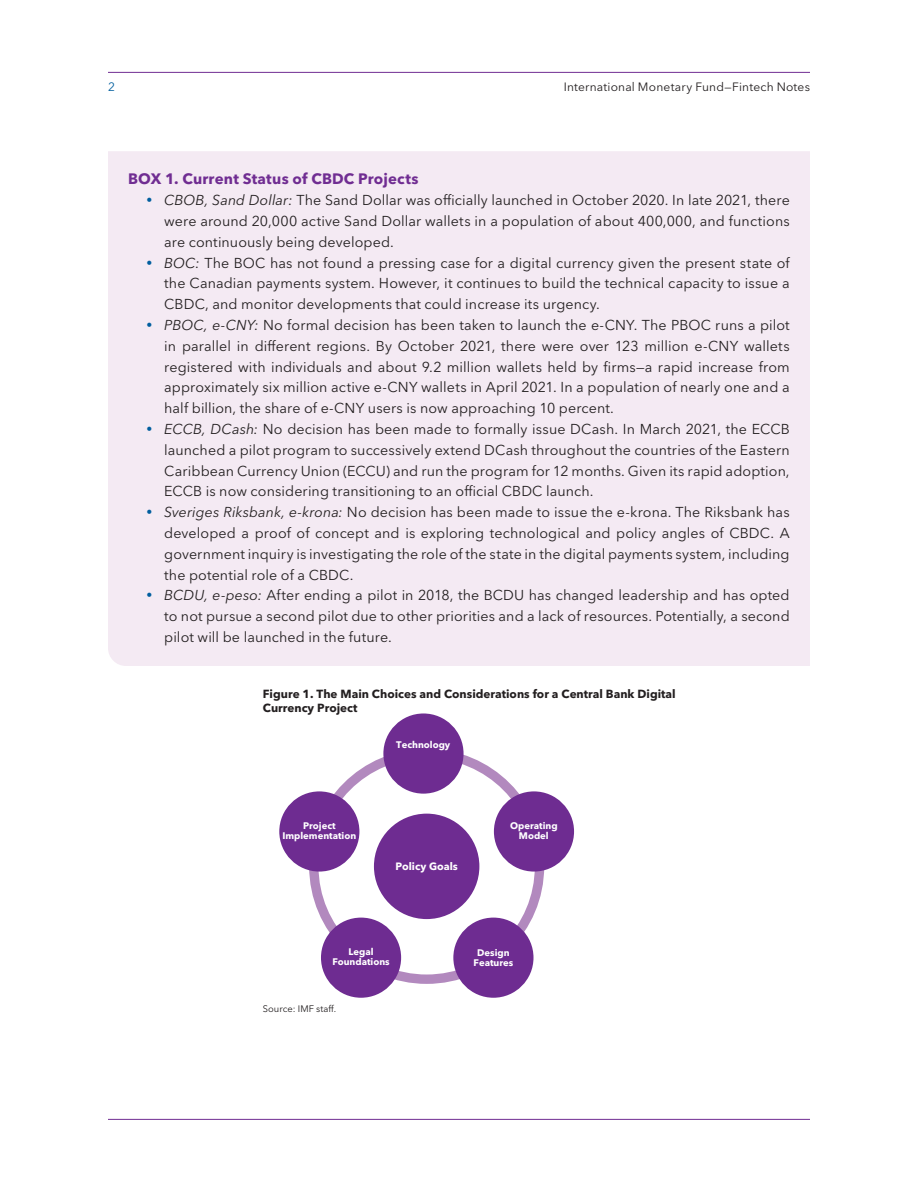
<style>
.page{position:relative;width:918px;height:1188px;background:#fff}
.page>*{position:absolute;margin:0;border:0;box-sizing:border-box;transform-origin:0 0}
.H3__Boxes{font:700 15px "Avenir Next W1 G";letter-spacing:.01em;color:#702d92}
.t1{font:14.25px/20.9px "Avenir Next W1 G";letter-spacing:.01em;color:#231f20;text-align:justify}
.Folio{font:12px "Avenir Next W1 G";letter-spacing:.015em;color:#231f20}
.Folio-2{font:12px "Avenir Next W1 G";color:#005e9e}
.t2{font:700 11.7px/14.1px "Avenir Next W1 G";color:#231f20}
.t3{font:700 10.5px "Avenir Next W1 G";color:#fff}
.t4{font:700 9.45px/10.5px "Avenir Next W1 G";color:#fff;text-align:center}
.t5{font:9.3px "Avenir Next W1 G";color:#231f20}
.s1{font-style:italic}
</style>
<div class="page">
<hr style="left:108px;top:72px;width:702px;height:1px;background:#702d92">
<hr style="left:108px;top:1119px;width:702px;height:1px;background:#702d92">
<div style="left:108px;top:151px;width:702px;height:515px;background:#f4eaf3"></div>
<div style="left:374px;top:814px;width:105px;height:105px;background:#6e2c91;border-radius:50%"></div>
<div style="left:383px;top:713px;width:81px;height:81px;background:#6e2c91;border-radius:50%"></div>
<div style="left:494px;top:791px;width:80px;height:81px;background:#6e2c91;border-radius:50%"></div>
<div style="left:453px;top:918px;width:81px;height:80px;background:#6e2c91;border-radius:50%"></div>
<div style="left:321px;top:918px;width:80px;height:80px;background:#6e2c91;border-radius:50%"></div>
<div style="left:279px;top:791px;width:80px;height:81px;background:#6e2c91;border-radius:50%"></div>
<svg style="left:147px;top:198px;width:5px;height:4px"></svg>
<svg style="left:147px;top:260px;width:5px;height:4px"></svg>
<svg style="left:147px;top:323px;width:5px;height:4px"></svg>
<svg style="left:147px;top:427px;width:5px;height:4px"></svg>
<svg style="left:147px;top:510px;width:5px;height:4px"></svg>
<svg style="left:147px;top:593px;width:5px;height:4px"></svg>
<p class="Folio-2" style="left:108px;top:77px;width:8px">2</p>
<p class="Folio" style="left:564px;top:77px;width:248px">International Monetary Fund—Fintech Notes</p>
<p class="H3__Boxes" style="left:128px;top:167px;width:292px">BOX 1. Current Status of CBDC Projects</p>
<p class="t1" style="left:164px;top:188px;width:627px"><span class="s1">CBOB, Sand Dollar:</span> The Sand Dollar was officially launched in October 2020. In late 2021, there were around 20,000 active Sand Dollar wallets in a population of about 400,000, and functions are continuously being developed.</p>
<p class="t1" style="left:164px;top:251px;width:627px"><span class="s1">BOC:</span> The BOC has not found a pressing case for a digital currency given the present state of the Canadian payments system. However, it continues to build the technical capacity to issue a CBDC, and monitor developments that could increase its urgency.</p>
<p class="t1" style="left:164px;top:313px;width:627px"><span class="s1">PBOC, e-CNY:</span> No formal decision has been taken to launch the e-CNY. The PBOC runs a pilot in parallel in different regions. By October 2021, there were over 123 million e-CNY wallets registered with individuals and about 9.2 million wallets held by firms—a rapid increase from approximately six million active e-CNY wallets in April 2021. In a population of nearly one and a half billion, the share of e-CNY users is now approaching 10 percent.</p>
<p class="t1" style="left:164px;top:417px;width:627px"><span class="s1">ECCB, DCash:</span> No decision has been made to formally issue DCash. In March 2021, the ECCB launched a pilot program to successively extend DCash throughout the countries of the Eastern Caribbean Currency Union (ECCU) and run the program for 12 months. Given its rapid adoption, ECCB is now considering transitioning to an official CBDC launch.</p>
<p class="t1" style="left:164px;top:500px;width:627px"><span class="s1">Sveriges Riksbank, e-krona:</span> No decision has been made to issue the e-krona. The Riksbank has developed a proof of concept and is exploring technological and policy angles of CBDC. A government inquiry is investigating the role of the state in the digital payments system, including the potential role of a CBDC.</p>
<p class="t1" style="left:164px;top:584px;width:627px"><span class="s1">BCDU, e-peso:</span> After ending a pilot in 2018, the BCDU has changed leadership and has opted to not pursue a second pilot due to other priorities and a lack of resources. Potentially, a second pilot will be launched in the future.</p>
<p class="t2" style="left:263px;top:686px;width:414px">Figure 1. The Main Choices and Considerations for a Central Bank Digital<br>Currency Project</p>
<p class="t4" style="left:282px;top:819px;width:75px">Project<br>Implementation</p>
<p class="t4" style="left:396px;top:739px;width:56px">Technology</p>
<p class="t3" style="left:395px;top:858px;width:64px">Policy Goals</p>
<p class="t4" style="left:510px;top:819px;width:49px">Operating<br>Model</p>
<p class="t4" style="left:332px;top:946px;width:59px">Legal<br>Foundations</p>
<p class="t5" style="left:263px;top:1001px;width:75px">Source: IMF staff.</p>
<p class="t4" style="left:474px;top:946px;width:41px">Design<br>Features</p>
</div>
